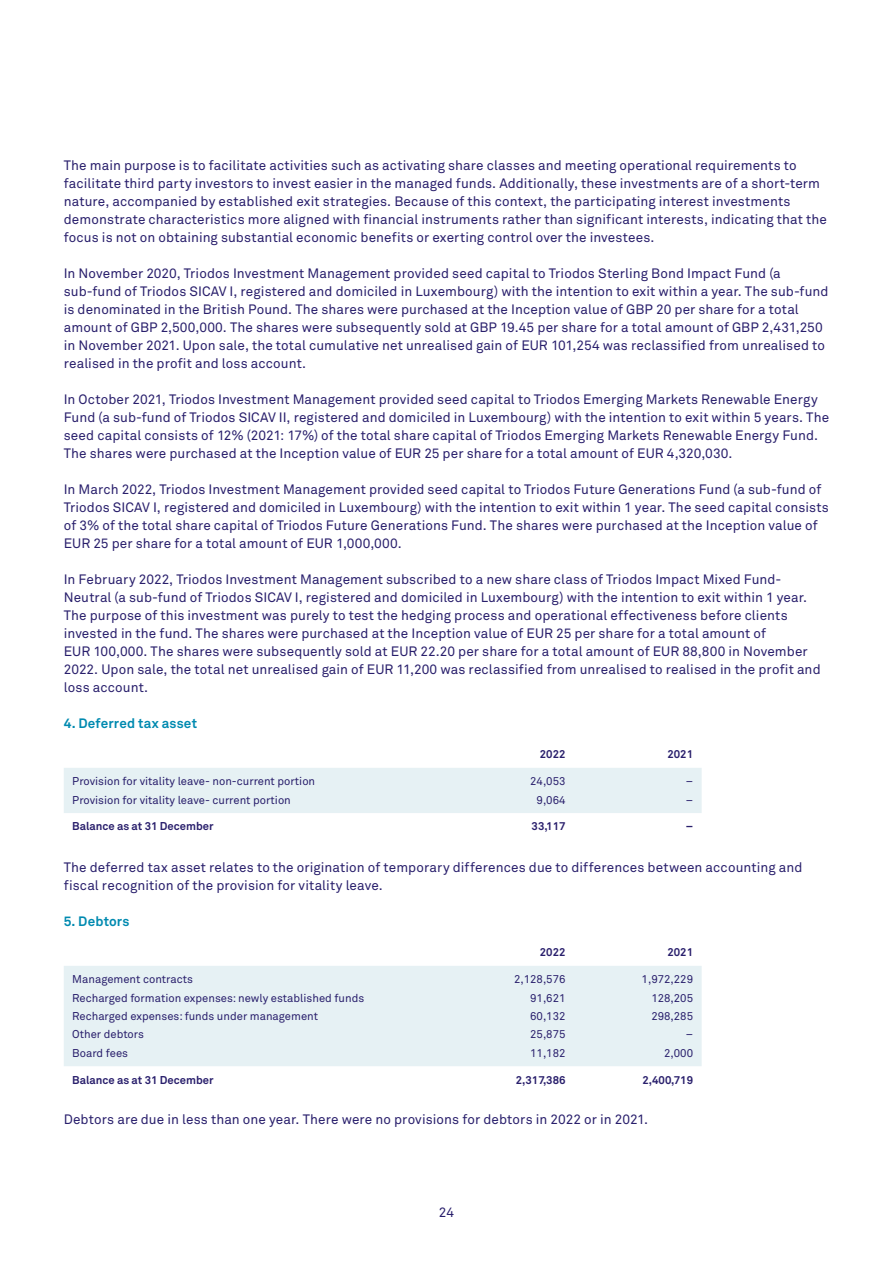
<style>
.page{position:relative;width:893px;height:1263px;background:#fff}
.page>*{position:absolute;margin:0;border:0;box-sizing:border-box;transform-origin:0 0}
.TRI_body{font:13.5px/18px "Akkurat Pro";letter-spacing:.01em;color:#291f6c}
.TRI_tussenkop_3{font:700 13.5px "Akkurat Pro";letter-spacing:.015em;color:#008ab0}
.TRI_tabel_Regular_7{font:11.25px "Akkurat Pro";color:#291f6c}
.TRI_tabel_Bold_7_5_1{font:700 11.25px "Akkurat Pro";color:#291f6c}
</style>
<div class="page">
<div style="left:64px;top:768px;width:638px;height:45px;background:#e6f1f4"></div>
<div style="left:64px;top:966px;width:638px;height:100px;background:#e6f1f4"></div>
<p class="TRI_body" style="left:64px;top:156px;width:765px">The main purpose is to facilitate activities such as activating share classes and meeting operational requirements to facilitate third party investors to invest easier in the managed funds. Additionally, these investments are of a short-term nature, accompanied by established exit strategies. Because of this context, the participating interest investments demonstrate characteristics more aligned with financial instruments rather than significant interests, indicating that the focus is not on obtaining substantial economic benefits or exerting control over the investees.</p>
<p class="TRI_body" style="left:64px;top:264px;width:766px">In November 2020, Triodos Investment Management provided seed capital to Triodos Sterling Bond Impact Fund (a sub-fund of Triodos SICAV I, registered and domiciled in Luxembourg) with the intention to exit within a year. The sub-fund is denominated in the British Pound. The shares were purchased at the Inception value of GBP 20 per share for a total amount of GBP 2,500,000. The shares were subsequently sold at GBP 19.45 per share for a total amount of GBP 2,431,250 in November 2021. Upon sale, the total cumulative net unrealised gain of EUR 101,254 was reclassified from unrealised to realised in the profit and loss account.</p>
<p class="TRI_body" style="left:64px;top:390px;width:767px">In October 2021, Triodos Investment Management provided seed capital to Triodos Emerging Markets Renewable Energy Fund (a sub-fund of Triodos SICAV II, registered and domiciled in Luxembourg) with the intention to exit within 5 years. The seed capital consists of 12% (2021: 17%) of the total share capital of Triodos Emerging Markets Renewable Energy Fund.<br>The shares were purchased at the Inception value of EUR 25 per share for a total amount of EUR 4,320,030.</p>
<p class="TRI_body" style="left:64px;top:480px;width:767px">In March 2022, Triodos Investment Management provided seed capital to Triodos Future Generations Fund (a sub-fund of Triodos SICAV I, registered and domiciled in Luxembourg) with the intention to exit within 1 year. The seed capital consists of 3% of the total share capital of Triodos Future Generations Fund. The shares were purchased at the Inception value of EUR 25 per share for a total amount of EUR 1,000,000.</p>
<p class="TRI_body" style="left:64px;top:570px;width:758px">In February 2022, Triodos Investment Management subscribed to a new share class of Triodos Impact Mixed Fund-Neutral (a sub-fund of Triodos SICAV I, registered and domiciled in Luxembourg) with the intention to exit within 1 year.<br>The purpose of this investment was purely to test the hedging process and operational effectiveness before clients invested in the fund. The shares were purchased at the Inception value of EUR 25 per share for a total amount of<br>EUR 100,000. The shares were subsequently sold at EUR 22.20 per share for a total amount of EUR 88,800 in November 2022. Upon sale, the total net unrealised gain of EUR 11,200 was reclassified from unrealised to realised in the profit and loss account.</p>
<p class="TRI_tussenkop_3" style="left:64px;top:715px;width:135px">4. Deferred tax asset</p>
<p class="TRI_tabel_Bold_7_5_1" style="left:540px;top:747px;width:27px">2022</p>
<p class="TRI_tabel_Bold_7_5_1" style="left:667px;top:747px;width:27px">2021</p>
<p class="TRI_tabel_Regular_7" style="left:72px;top:775px;width:244px">Provision for vitality leave- non-current portion</p>
<p class="TRI_tabel_Regular_7" style="left:530px;top:775px;width:37px">24,053</p>
<p class="TRI_tabel_Regular_7" style="left:686px;top:775px;width:9px">–</p>
<p class="TRI_tabel_Regular_7" style="left:72px;top:793px;width:220px">Provision for vitality leave- current portion</p>
<p class="TRI_tabel_Regular_7" style="left:537px;top:793px;width:30px">9,064</p>
<p class="TRI_tabel_Regular_7" style="left:686px;top:793px;width:9px">–</p>
<p class="TRI_tabel_Bold_7_5_1" style="left:72px;top:819px;width:143px">Balance as at 31 December</p>
<p class="TRI_tabel_Bold_7_5_1" style="left:532px;top:819px;width:35px">33,117</p>
<p class="TRI_tabel_Bold_7_5_1" style="left:686px;top:819px;width:9px">–</p>
<p class="TRI_body" style="left:64px;top:858px;width:740px">The deferred tax asset relates to the origination of temporary differences due to differences between accounting and fiscal recognition of the provision for vitality leave.</p>
<p class="TRI_tussenkop_3" style="left:64px;top:913px;width:67px">5. Debtors</p>
<p class="TRI_tabel_Bold_7_5_1" style="left:540px;top:945px;width:27px">2022</p>
<p class="TRI_tabel_Bold_7_5_1" style="left:667px;top:945px;width:27px">2021</p>
<p class="TRI_tabel_Regular_7" style="left:72px;top:973px;width:122px">Management contracts</p>
<p class="TRI_tabel_Regular_7" style="left:514px;top:973px;width:53px">2,128,576</p>
<p class="TRI_tabel_Regular_7" style="left:642px;top:973px;width:53px">1,972,229</p>
<p class="TRI_tabel_Regular_7" style="left:72px;top:991px;width:293px">Recharged formation expenses: newly established funds</p>
<p class="TRI_tabel_Regular_7" style="left:530px;top:991px;width:37px">91,621</p>
<p class="TRI_tabel_Regular_7" style="left:651px;top:991px;width:43px">128,205</p>
<p class="TRI_tabel_Regular_7" style="left:72px;top:1009px;width:247px">Recharged expenses: funds under management</p>
<p class="TRI_tabel_Regular_7" style="left:530px;top:1009px;width:37px">60,132</p>
<p class="TRI_tabel_Regular_7" style="left:651px;top:1009px;width:43px">298,285</p>
<p class="TRI_tabel_Regular_7" style="left:72px;top:1028px;width:73px">Other debtors</p>
<p class="TRI_tabel_Regular_7" style="left:530px;top:1028px;width:37px">25,875</p>
<p class="TRI_tabel_Regular_7" style="left:686px;top:1028px;width:9px">–</p>
<p class="TRI_tabel_Regular_7" style="left:72px;top:1046px;width:57px">Board fees</p>
<p class="TRI_tabel_Regular_7" style="left:530px;top:1046px;width:37px">11,182</p>
<p class="TRI_tabel_Regular_7" style="left:664px;top:1046px;width:30px">2,000</p>
<p class="TRI_tabel_Bold_7_5_1" style="left:72px;top:1072px;width:143px">Balance as at 31 December</p>
<p class="TRI_tabel_Bold_7_5_1" style="left:516px;top:1072px;width:51px">2,317,386</p>
<p class="TRI_tabel_Bold_7_5_1" style="left:642px;top:1072px;width:52px">2,400,719</p>
<p class="TRI_body" style="left:64px;top:1110px;width:586px">Debtors are due in less than one year. There were no provisions for debtors in 2022 or in 2021.</p>
<p class="TRI_body" style="left:439px;top:1203px;width:17px">24</p>
</div>
